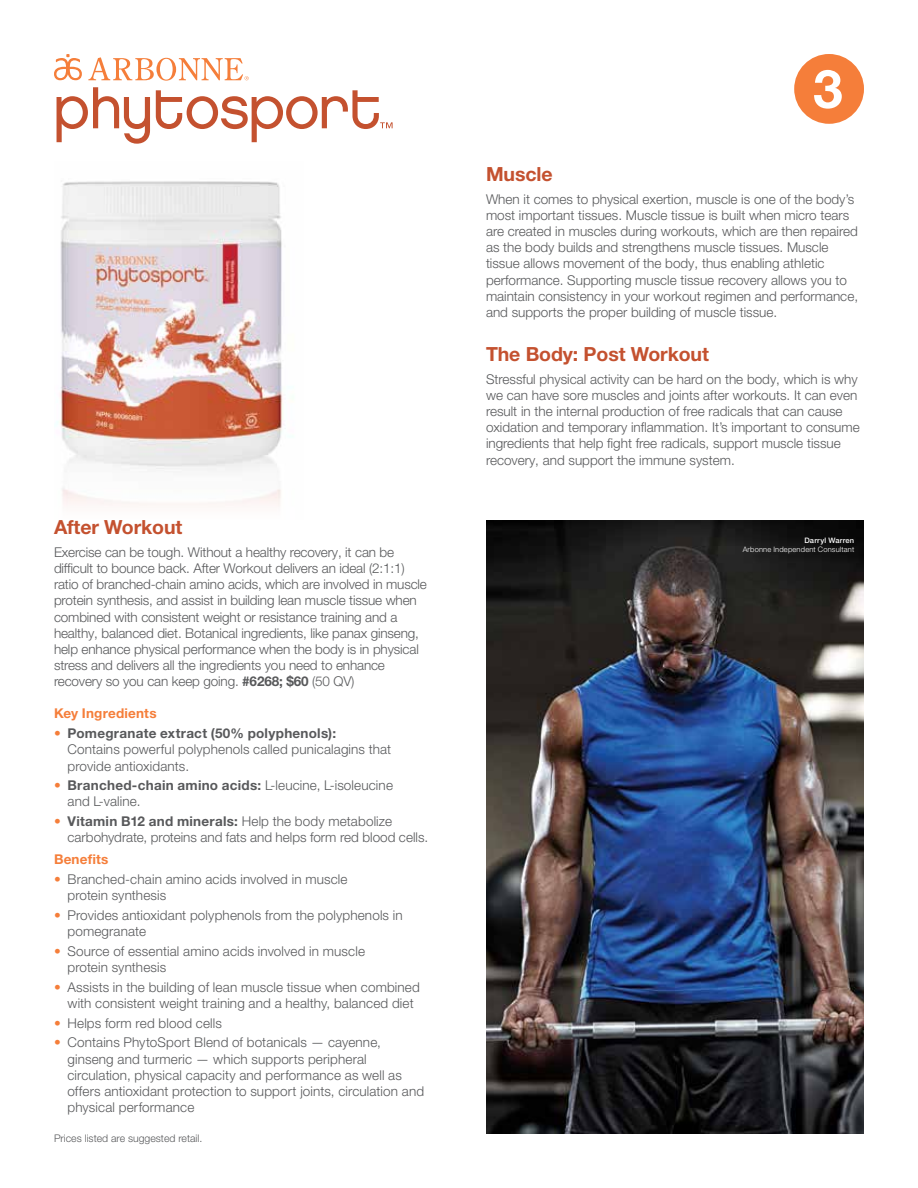
<style>
.page{position:relative;width:918px;height:1188px;background:#fff}
.page>*{position:absolute;margin:0;border:0;box-sizing:border-box;transform-origin:0 0}
.t1{font:700 53.25px "Helvetica Neue LT Pro";color:#fff}
.t2{font:700 19.5px "Helvetica Neue LT Pro";letter-spacing:-.005em;color:#c4512f}
.t3{font:300 13.5px/16.2px "Helvetica Neue LT Pro";color:#58595b}
.t4{font:700 13.5px "Helvetica Neue LT Pro";letter-spacing:.015em;color:#f57e3a}
.t5{font:300 10.5px "Helvetica Neue LT Pro";color:#58595b}
.t6{font:300 7.5px "Helvetica Neue LT Pro";letter-spacing:.025em;color:#fff}
.t7{font:500 7.5px "Helvetica Neue LT Pro";letter-spacing:.03em;color:#fff}
.s1{font-weight:700}
.s2{font-weight:700;color:#f57e3a}
</style>
<div class="page">
<svg style="left:57px;top:87px;width:93px;height:57px"></svg>
<svg style="left:54px;top:54px;width:28px;height:26px"></svg>
<svg style="left:156px;top:90px;width:237px;height:52px"></svg>
<svg style="left:88px;top:57px;width:161px;height:24px"></svg>
<img style="left:55px;top:181px;width:238px;height:325px">
<div style="left:794px;top:54px;width:70px;height:70px;background:#f57e3a;border-radius:50%"></div>
<img style="left:487px;top:521px;width:377px;height:613px">
<h2 class="t2" style="left:54px;top:515px;width:130px">After Workout</h2>
<p class="t3" style="left:54px;top:544px;width:374px">Exercise can be tough. Without a healthy recovery, it can be difficult to bounce back. After Workout delivers an ideal (2:1:1) ratio of branched-chain amino acids, which are involved in muscle protein synthesis, and assist in building lean muscle tissue when combined with consistent weight or resistance training and a healthy, balanced diet. Botanical ingredients, like panax ginseng, help enhance physical performance when the body is in physical stress and delivers all the ingredients you need to enhance recovery so you can keep going. <span class="s1">#6268; $60</span> (50 QV)</p>
<p class="t4" style="left:54px;top:705px;width:104px">Key Ingredients</p>
<p class="t3" style="left:68px;top:725px;width:325px;text-indent:-14px"><span class="s2">•</span> <span class="s1">Pomegranate extract (50% polyphenols):<br></span>Contains powerful polyphenols called punicalagins that provide antioxidants.</p>
<p class="t3" style="left:68px;top:777px;width:327px;text-indent:-14px"><span class="s2">•</span> <span class="s1">Branched-chain amino acids:</span> L-leucine, L-isoleucine and L-valine.</p>
<p class="t3" style="left:68px;top:813px;width:362px;text-indent:-14px"><span class="s2">•</span> <span class="s1">Vitamin B12 and minerals:</span> Help the body metabolize carbohydrate, proteins and fats and helps form red blood cells.</p>
<p class="t4" style="left:54px;top:851px;width:56px">Benefits</p>
<p class="t3" style="left:68px;top:871px;width:282px;text-indent:-14px"><span class="s2">•</span> Branched-chain amino acids involved in muscle protein synthesis</p>
<p class="t3" style="left:68px;top:907px;width:337px;text-indent:-14px"><span class="s2">•</span> Provides antioxidant polyphenols from the polyphenols in pomegranate</p>
<p class="t3" style="left:68px;top:943px;width:299px;text-indent:-14px"><span class="s2">•</span> Source of essential amino acids involved in muscle protein synthesis</p>
<p class="t3" style="left:54px;top:979px;width:367px;text-align:center"><span class="s2">•</span> Assists in the building of lean muscle tissue when combined with consistent weight training and a healthy, balanced diet</p>
<p class="t3" style="left:54px;top:1015px;width:170px"><span class="s2">•</span> Helps form red blood cells</p>
<p class="t3" style="left:68px;top:1034px;width:358px;text-indent:-14px"><span class="s2">•</span> Contains PhytoSport Blend of botanicals — cayenne, ginseng and turmeric — which supports peripheral circulation, physical capacity and performance as well as offers antioxidant protection to support joints, circulation and physical performance</p>
<p class="t5" style="left:54px;top:1132px;width:150px">Prices listed are suggested retail.</p>
<h1 class="t1" style="left:813px;top:55px;width:31px">3</h1>
<h2 class="t2" style="left:486px;top:161px;width:68px">Muscle</h2>
<p class="t3" style="left:486px;top:190px;width:374px">When it comes to physical exertion, muscle is one of the body’s most important tissues. Muscle tissue is built when micro tears are created in muscles during workouts, which are then repaired as the body builds and strengthens muscle tissues. Muscle tissue allows movement of the body, thus enabling athletic performance. Supporting muscle tissue recovery allows you to maintain consistency in your workout regimen and performance, and supports the proper building of muscle tissue.</p>
<h2 class="t2" style="left:486px;top:341px;width:224px">The Body: Post Workout</h2>
<p class="t3" style="left:486px;top:370px;width:375px">Stressful physical activity can be hard on the body, which is why we can have sore muscles and joints after workouts. It can even result in the internal production of free radicals that can cause oxidation and temporary inflammation. It’s important to consume ingredients that help fight free radicals, support muscle tissue recovery, and support the immune system.</p>
<p class="t7" style="left:804px;top:536px;width:51px">Darryl Warren</p>
<p class="t6" style="left:743px;top:545px;width:113px">Arbonne Independent Consultant</p>
</div>
